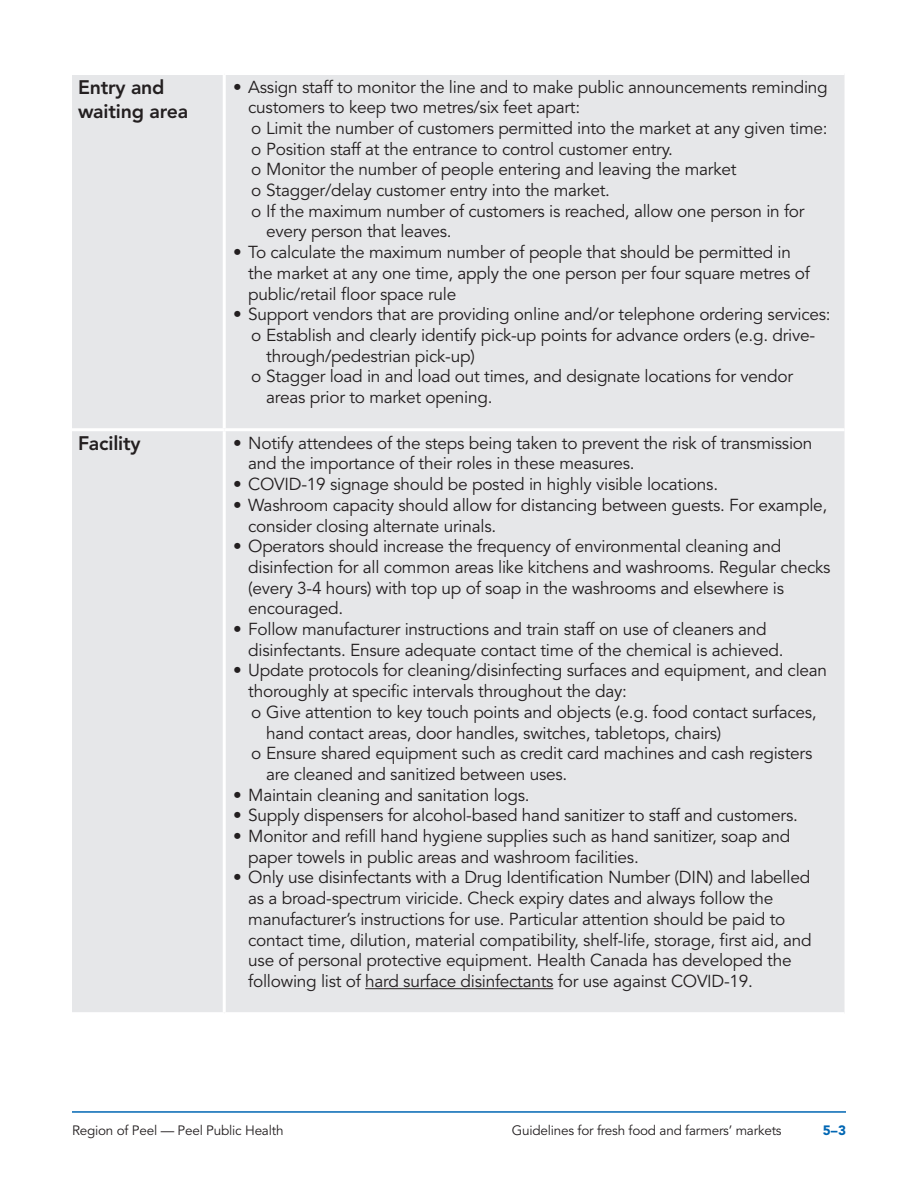
<style>
.page{position:relative;width:918px;height:1188px;background:#fff}
.page>*{position:absolute;margin:0;border:0;box-sizing:border-box;transform-origin:0 0}
.t1{font:800 19.5px/24px "Avenir LT Std";letter-spacing:-.01em;color:#231f20}
.t2{font:17.25px/20.7px "Avenir LT Std";letter-spacing:-.015em;color:#231f20}
.t3{font:13.5px "Avenir LT Std";letter-spacing:-.015em;color:#231f20}
.t4{font:900 13.5px "Avenir LT Std";color:#0166b3}
</style>
<div class="page">
<div style="left:72px;top:75px;width:772px;height:937px;background:#e6e7e9"></div>
<hr style="left:223px;top:75px;width:3px;height:353px;background:#fff">
<hr style="left:72px;top:428px;width:152px;height:3px;background:#fff">
<hr style="left:224px;top:428px;width:620px;height:3px;background:#fff">
<hr style="left:223px;top:431px;width:3px;height:581px;background:#fff">
<hr style="left:365px;top:988px;width:188px;height:1px;background:#231f20">
<hr style="left:72px;top:1111px;width:774px;height:2px;background:#0166b3">
<p class="t1" style="left:78px;top:76px;width:112px">Entry and waiting area</p>
<p class="t2" style="left:233px;top:77px;width:596px">• Assign staff to monitor the line and to make public announcements reminding</p>
<p class="t2" style="left:248px;top:97px;width:333px">customers to keep two metres/six feet apart:</p>
<p class="t2" style="left:251px;top:118px;width:578px">o Limit the number of customers permitted into the market at any given time:</p>
<p class="t2" style="left:251px;top:139px;width:423px">o Position staff at the entrance to control customer entry.</p>
<p class="t2" style="left:251px;top:160px;width:487px">o Monitor the number of people entering and leaving the market</p>
<p class="t2" style="left:251px;top:180px;width:360px">o Stagger/delay customer entry into the market.</p>
<p class="t2" style="left:251px;top:201px;width:555px">o If the maximum number of customers is reached, allow one person in for</p>
<p class="t2" style="left:266px;top:222px;width:187px">every person that leaves.</p>
<p class="t2" style="left:248px;top:242px;width:563px;text-indent:-15px">• To calculate the maximum number of people that should be permitted in the market at any one time, apply the one person per four square metres of public/retail floor space rule</p>
<p class="t2" style="left:233px;top:304px;width:599px">• Support vendors that are providing online and/or telephone ordering services:</p>
<p class="t2" style="left:251px;top:325px;width:565px">o Establish and clearly identify pick-up points for advance orders (e.g. drive-</p>
<p class="t2" style="left:266px;top:346px;width:210px">through/pedestrian pick-up)</p>
<p class="t2" style="left:251px;top:367px;width:543px">o Stagger load in and load out times, and designate locations for vendor</p>
<p class="t2" style="left:266px;top:387px;width:228px">areas prior to market opening.</p>
<p class="t1" style="left:78px;top:432px;width:64px">Facility</p>
<p class="t2" style="left:248px;top:433px;width:566px;text-indent:-15px">• Notify attendees of the steps being taken to prevent the risk of transmission and the importance of their roles in these measures.</p>
<p class="t2" style="left:233px;top:474px;width:486px">• COVID-19 signage should be posted in highly visible locations.</p>
<p class="t2" style="left:248px;top:495px;width:581px;text-indent:-15px">• Washroom capacity should allow for distancing between guests. For example, consider closing alternate urinals.</p>
<p class="t2" style="left:248px;top:536px;width:584px;text-indent:-15px">• Operators should increase the frequency of environmental cleaning and disinfection for all common areas like kitchens and washrooms. Regular checks (every 3-4 hours) with top up of soap in the washrooms and elsewhere is encouraged.</p>
<p class="t2" style="left:248px;top:619px;width:537px;text-indent:-15px">• Follow manufacturer instructions and train staff on use of cleaners and disinfectants. Ensure adequate contact time of the chemical is achieved.</p>
<p class="t2" style="left:233px;top:661px;width:595px">• Update protocols for cleaning/disinfecting surfaces and equipment, and clean</p>
<p class="t2" style="left:248px;top:681px;width:380px">thoroughly at specific intervals throughout the day:</p>
<p class="t2" style="left:251px;top:702px;width:567px">o Give attention to key touch points and objects (e.g. food contact surfaces,</p>
<p class="t2" style="left:266px;top:723px;width:457px">hand contact areas, door handles, switches, tabletops, chairs)</p>
<p class="t2" style="left:251px;top:743px;width:563px">o Ensure shared equipment such as credit card machines and cash registers</p>
<p class="t2" style="left:266px;top:764px;width:303px">are cleaned and sanitized between uses.</p>
<p class="t2" style="left:233px;top:785px;width:298px">• Maintain cleaning and sanitation logs.</p>
<p class="t2" style="left:233px;top:806px;width:566px">• Supply dispensers for alcohol-based hand sanitizer to staff and customers.</p>
<p class="t2" style="left:248px;top:826px;width:544px;text-indent:-15px">• Monitor and refill hand hygiene supplies such as hand sanitizer, soap and paper towels in public areas and washroom facilities.</p>
<p class="t2" style="left:248px;top:868px;width:565px;text-indent:-15px">• Only use disinfectants with a Drug Identification Number (DIN) and labelled as a broad-spectrum viricide. Check expiry dates and always follow the manufacturer’s instructions for use. Particular attention should be paid to contact time, dilution, material compatibility, shelf-life, storage, first aid, and use of personal protective equipment. Health Canada has developed the following list of hard surface disinfectants for use against COVID-19.</p>
<p class="t3" style="left:72px;top:1123px;width:213px">Region of Peel — Peel Public Health</p>
<p class="t3" style="left:512px;top:1123px;width:271px">Guidelines for fresh food and farmers’ markets</p>
<p class="t4" style="left:823px;top:1122px;width:25px">5–3</p>
</div>
